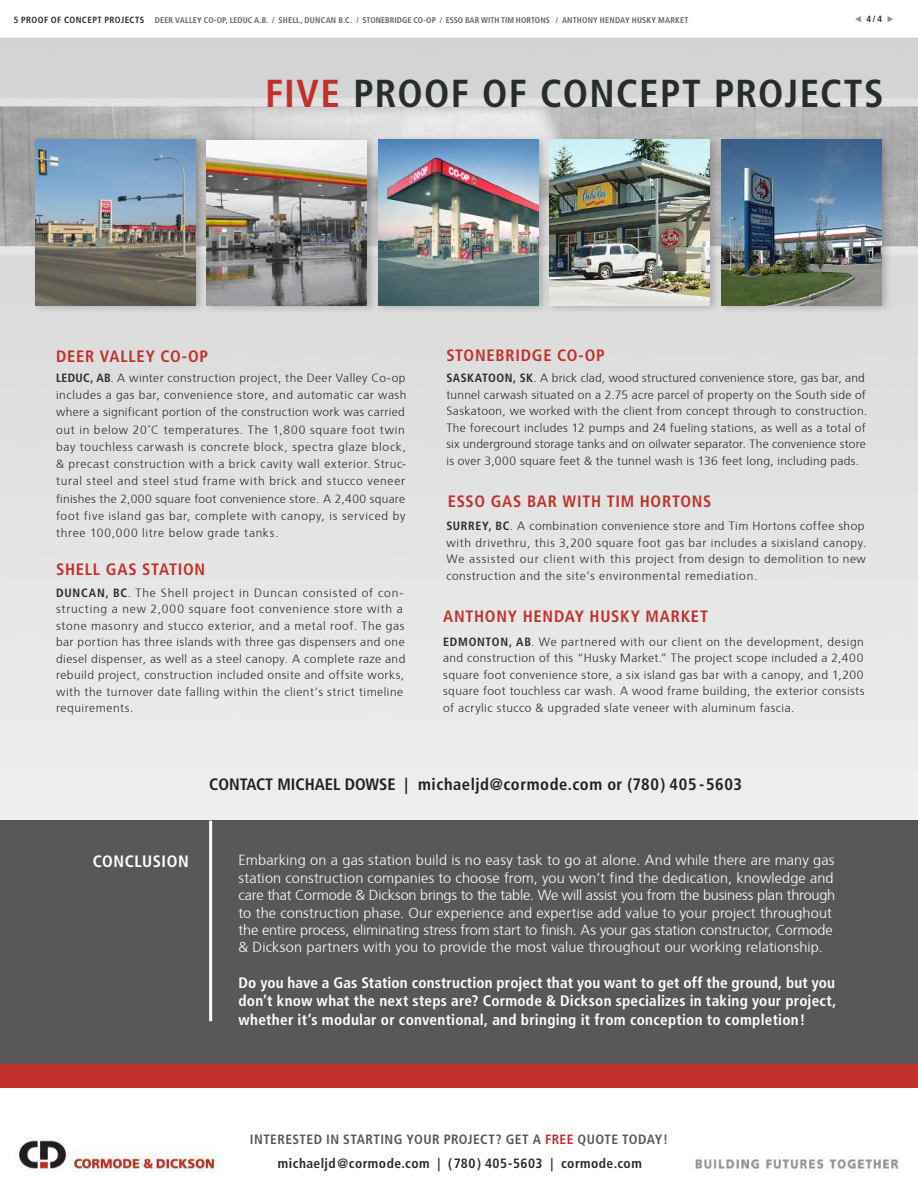
<style>
.page{position:relative;width:918px;height:1188px;background:#fff}
.page>*{position:absolute;margin:0;border:0;box-sizing:border-box;transform-origin:0 0}
.t1{font:700 condensed 39px "Frutiger LT Std";letter-spacing:.035em;color:#272c2c}
.t2{font:700 condensed 16.5px "Frutiger LT Std";letter-spacing:.045em;color:#c1302c}
.t3{font:700 condensed 16.5px "Frutiger LT Std";letter-spacing:.025em;color:#241f1f}
.t4{font:700 condensed 16.5px "Frutiger LT Std";letter-spacing:.035em;color:#fff}
.t5{font:700 condensed 15.15px/18.3px "Frutiger LT Std";letter-spacing:.015em;color:#fff;text-align:justify}
.t6{font:300 14.55px/17.4px "Frutiger";letter-spacing:.005em;color:#fff}
.t7{font:700 condensed 13.5px "Frutiger LT Std";letter-spacing:.03em;color:#5e5556}
.t8{font:700 condensed 13.5px "Frutiger LT Std";letter-spacing:.035em;color:#272c2c}
.t9{font:300 12px/16.5px "Frutiger";letter-spacing:.04em;color:#272c2c}
.t10{font:700 condensed 9px "Frutiger LT Std";color:#272c2c}
.t11{font:700 condensed 8.25px "Frutiger LT Std";letter-spacing:.01em;color:#656365}
.s1{font-size:9px;color:#272c2c}
.s2{color:#c1302c}
.s3{font-family:"Frutiger LT Std";font-weight:700;font-stretch:condensed}
</style>
<div class="page">
<img style="left:0;top:38px;width:918px;height:783px">
<img style="left:19px;top:1140px;width:198px;height:32px">
<div style="left:0;top:1064px;width:918px;height:24px;background:#c1302c"></div>
<img style="left:695px;top:1158px;width:204px;height:11px">
<div style="left:718px;top:134px;width:175px;height:181px;background:#241f1f;opacity:.25"></div>
<img style="left:721px;top:140px;width:160px;height:166px">
<div style="left:546px;top:133px;width:175px;height:182px;background:#241f1f;opacity:.25"></div>
<img style="left:550px;top:140px;width:160px;height:166px">
<div style="left:203px;top:134px;width:175px;height:181px;background:#241f1f;opacity:.25"></div>
<img style="left:207px;top:141px;width:160px;height:165px">
<div style="left:374px;top:134px;width:176px;height:181px;background:#241f1f;opacity:.25"></div>
<img style="left:378px;top:140px;width:160px;height:166px">
<div style="left:31px;top:133px;width:176px;height:182px;background:#241f1f;opacity:.25"></div>
<img style="left:35px;top:140px;width:160px;height:166px">
<div style="left:0;top:821px;width:918px;height:243px;background:#5a5758"></div>
<hr style="left:209px;top:821px;width:3px;height:200px;background:#fff">
<p class="t11" style="left:14px;top:15px;width:676px"><span class="s1">5 PROOF OF CONCEPT PROJECTS</span> DEER VALLEY CO-OP, LEDUC A.B. / SHELL, DUNCAN B.C. / STONEBRIDGE CO-OP / ESSO BAR WITH TIM HORTONS / ANTHONY HENDAY HUSKY MARKET</p>
<p class="t10" style="left:866px;top:14px;width:17px">4 / 4</p>
<h1 class="t1" style="left:265px;top:71px;width:620px"><span class="s2">FIVE</span> PROOF OF CONCEPT PROJECTS</h1>
<h2 class="t2" style="left:56px;top:346px;width:154px">DEER VALLEY CO-OP</h2>
<h2 class="t2" style="left:446px;top:345px;width:160px">STONEBRIDGE CO-OP</h2>
<p class="t9" style="left:56px;top:368px;width:352px;line-height:17.2px"><span class="s3">LEDUC, AB</span>. A winter construction project, the Deer Valley Co-op includes a gas bar, convenience store, and automatic car wash where a significant portion of the construction work was carried out in below 20°C temperatures. The 1,800 square foot twin bay touchless carwash is concrete block, spectra glaze block, &amp; precast construction with a brick cavity wall exterior. Struc&shy;tural steel and steel stud frame with brick and stucco veneer finishes the 2,000 square foot convenience store. A 2,400 square foot five island gas bar, complete with canopy, is serviced by three 100,000 litre below grade tanks.</p>
<h2 class="t2" style="left:56px;top:559px;width:151px">SHELL GAS STATION</h2>
<p class="t9" style="left:56px;top:583px;width:351px"><span class="s3">DUNCAN, BC</span>. The Shell project in Duncan consisted of con&shy;structing a new 2,000 square foot convenience store with a stone masonry and stucco exterior, and a metal roof. The gas bar portion has three islands with three gas dispensers and one diesel dispenser, as well as a steel canopy. A complete raze and rebuild project, construction included onsite and offsite works, with the turnover date falling within the client’s strict timeline requirements.</p>
<p class="t9" style="left:446px;top:369px;width:422px"><span class="s3">SASKATOON, SK</span>. A brick clad, wood structured convenience store, gas bar, and tunnel carwash situated on a 2.75 acre parcel of property on the South side of Saskatoon, we worked with the client from concept through to construction.<br>The forecourt includes 12 pumps and 24 fueling stations, as well as a total of six underground storage tanks and on oilwater separator. The convenience store is over 3,000 square feet &amp; the tunnel wash is 136 feet long, including pads.</p>
<h2 class="t2" style="left:448px;top:491px;width:265px">ESSO GAS BAR WITH TIM HORTONS</h2>
<p class="t9" style="left:446px;top:517px;width:422px"><span class="s3">SURREY, BC</span>. A combination convenience store and Tim Hortons coffee shop with drivethru, this 3,200 square foot gas bar includes a sixisland canopy.<br>We assisted our client with this project from design to demolition to new construction and the site’s environmental remediation.</p>
<h2 class="t2" style="left:443px;top:607px;width:266px">ANTHONY HENDAY HUSKY MARKET</h2>
<p class="t9" style="left:443px;top:632px;width:423px;text-align:justify"><span class="s3">EDMONTON, AB</span>. We partnered with our client on the development, design and construction of this “Husky Market.” The project scope included a 2,400 square foot convenience store, a six island gas bar with a canopy, and 1,200 square foot touchless car wash. A wood frame building, the exterior consists of acrylic stucco &amp; upgraded slate veneer with aluminum fascia.</p>
<h2 class="t3" style="left:209px;top:775px;width:534px">CONTACT MICHAEL DOWSE | michaeljd@cormode.com or (780) 405 -5603</h2>
<h2 class="t4" style="left:93px;top:851px;width:98px">CONCLUSION</h2>
<p class="t6" style="left:238px;top:851px;width:598px">Embarking on a gas station build is no easy task to go at alone. And while there are many gas station construction companies to choose from, you won’t find the dedication, knowledge and care that Cormode &amp; Dickson brings to the table. We will assist you from the business plan through to the construction phase. Our experience and expertise add value to your project throughout the entire process, eliminating stress from start to finish. As your gas station constructor, Cormode &amp; Dickson partners with you to provide the most value throughout our working relationship.</p>
<p class="t5" style="left:238px;top:974px;width:599px">Do you have a Gas Station construction project that you want to get off the ground, but you don’t know what the next steps are? Cormode &amp; Dickson specializes in taking your project, whether it’s modular or conventional, and bringing it from conception to completion!</p>
<p class="t7" style="left:250px;top:1131px;width:420px">INTERESTED IN STARTING YOUR PROJECT? GET A <span class="s2">FREE</span> QUOTE TODAY!</p>
<p class="t8" style="left:278px;top:1155px;width:365px">michaeljd@cormode.com | (780) 405-5603 | cormode.com</p>
</div>
